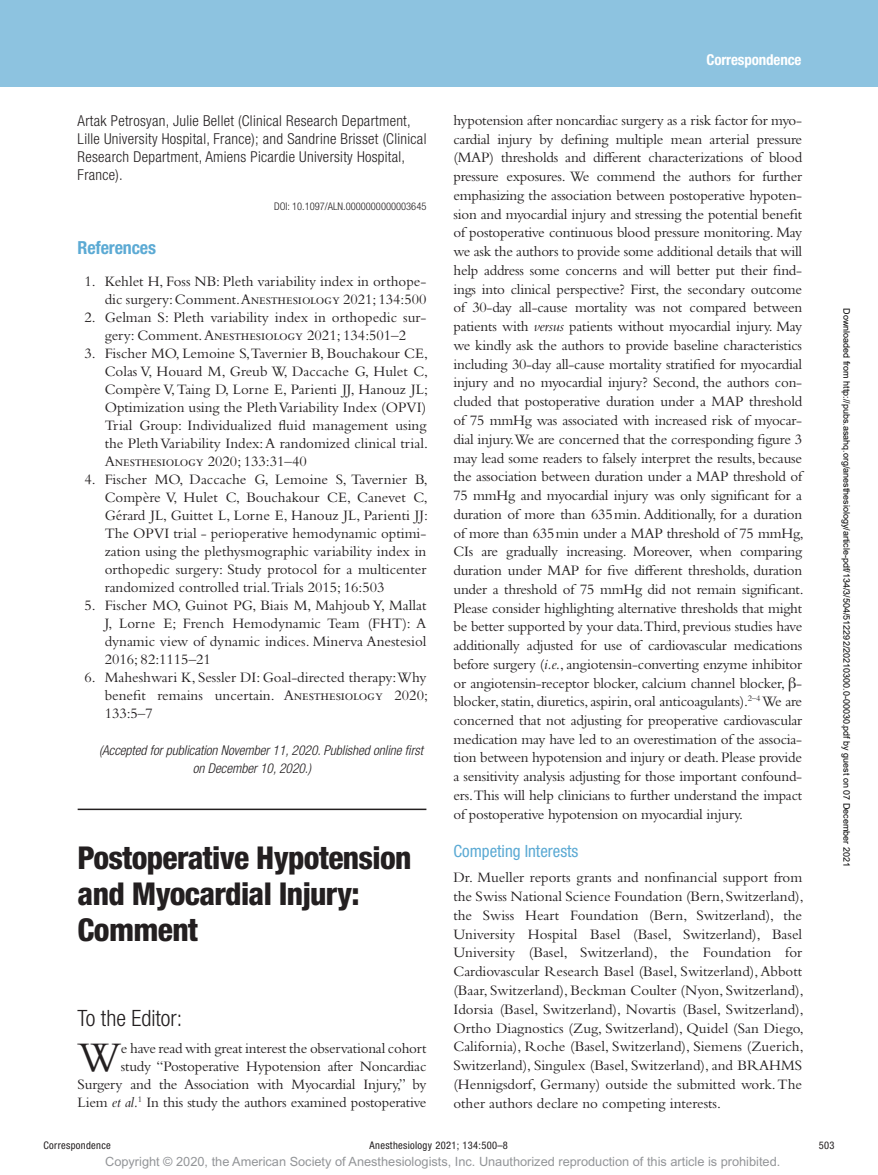
<style>
.page{position:relative;width:878px;height:1175px;background:#fff}
.page>*{position:absolute;margin:0;border:0;box-sizing:border-box;transform-origin:0 0}
.t1{font:43.95px "Bembo Std";color:#231f20}
.t2{font:800 condensed 31.5px/36px "Helvetica Neue LT Std";letter-spacing:-.02em;color:#231f20}
.t3{font:300 condensed 22.5px "Helvetica Neue LT Std";color:#231f20}
.t4{font:700 condensed 18px "Helvetica Neue LT Std";letter-spacing:-.01em;color:#5caad4}
.t5{font:condensed 16.8px "Helvetica Neue LT Std";color:#5caad4}
.t6{font:15px/18.8px "Bembo Std";color:#231f20;text-align:justify}
.t7{font:300 condensed 15px/18px "Helvetica Neue LT Std";letter-spacing:.02em;color:#231f20}
.t8{font:700 condensed 15px "Helvetica Neue LT Std";letter-spacing:-.01em;color:#fff}
.t9{font:italic 300 condensed 13.5px/18px "Helvetica Neue LT Std";color:#231f20}
.t10{font:12.75px "Arial MT Std";color:#939598}
.t11{font:condensed 10.5px "Helvetica Neue LT Std";letter-spacing:.03em;color:#231f20}
.t12{font:300 condensed 10.5px "Helvetica Neue LT Std";color:#231f20}
.t13{font:9px "Arial";color:#000}
.s1{font-style:italic}
.s2{font-family:"Gandhari Unicode"}
</style>
<div class="page">
<div style="left:0;top:0;width:878px;height:86px;background:#8dc3e0"></div>
<hr style="left:78px;top:808px;width:348px;height:2px;background:#231f20">
<p class="t7" style="left:78px;top:111px;width:350px">Artak Petrosyan, Julie Bellet (Clinical Research Department, Lille University Hospital, France); and Sandrine Brisset (Clinical Research Department, Amiens Picardie University Hospital, France).</p>
<p class="t12" style="left:274px;top:201px;width:154px">DOI: 10.1097/ALN.0000000000003645</p>
<p class="t4" style="left:78px;top:236px;width:80px">References</p>
<p class="t6" style="left:84px;top:271px;width:343px;line-height:18px;text-align:right">1. Kehlet H, Foss NB: Pleth variability index in orthope&shy;dic surgery: Comment.Anesthesiology 2021; 134:500</p>
<p class="t6" style="left:84px;top:307px;width:343px;line-height:18px;text-align:center">2. Gelman S: Pleth variability index in orthopedic sur&shy;gery: Comment. Anesthesiology 2021; 134:501–2</p>
<p class="t6" style="left:105px;top:344px;width:325px;line-height:18px;text-indent:-20px">3. Fischer MO, Lemoine S,Tavernier B, Bouchakour CE, Colas V, Houard M, Greub W, Daccache G, Hulet C, Compère V, Taing D, Lorne E, Parienti JJ, Hanouz JL; Optimization using the Pleth Variability Index (OPVI)<br>Trial Group: Individualized fluid management using the Pleth Variability Index: A randomized clinical trial.<br>Anesthesiology 2020; 133:31–40</p>
<p class="t6" style="left:105px;top:470px;width:325px;line-height:18px;text-indent:-20px">4. Fischer MO, Daccache G, Lemoine S, Tavernier B, Compère V, Hulet C, Bouchakour CE, Canevet C, Gérard JL, Guittet L, Lorne E, Hanouz JL, Parienti JJ:<br>The OPVI trial - perioperative hemodynamic optimi&shy;zation using the plethysmographic variability index in orthopedic surgery: Study protocol for a multicenter randomized controlled trial.Trials 2015; 16:503</p>
<p class="t6" style="left:105px;top:596px;width:323px;line-height:18px;text-indent:-20px">5. Fischer MO, Guinot PG, Biais M, Mahjoub Y, Mallat J, Lorne E; French Hemodynamic Team (FHT): A dynamic view of dynamic indices. Minerva Anestesiol 2016; 82:1115–21</p>
<p class="t6" style="left:105px;top:668px;width:325px;line-height:18px;text-indent:-20px">6. Maheshwari K, Sessler DI: Goal-directed therapy:Why benefit remains uncertain. Anesthesiology 2020; 133:5–7</p>
<p class="t9" style="left:193px;top:741px;width:231px;text-indent:-94px">(Accepted for publication November 11, 2020. Published online first on December 10, 2020.)</p>
<h2 class="t2" style="left:78px;top:839px;width:335px">Postoperative Hypotension and Myocardial Injury:<br>Comment</h2>
<h3 class="t3" style="left:78px;top:1005px;width:106px">To the Editor:</h3>
<h1 class="t1" style="left:78px;top:1032px;width:45px">W</h1>
<p class="t6" style="left:78px;top:1039px;width:350px;line-height:18px;text-align:right">e have read with great interest the observational cohort<br>study “Postoperative Hypotension after Noncardiac Surgery and the Association with Myocardial Injury,” by Liem <span class="s1">et al.</span><sup>1</sup> In this study the authors examined postoperative</p>
<p class="t8" style="left:706px;top:51px;width:96px">Correspondence</p>
<p class="t6" style="left:453px;top:110px;width:352px">hypotension after noncardiac surgery as a risk factor for myo&shy;cardial injury by defining multiple mean arterial pressure (MAP) thresholds and different characterizations of blood pressure exposures. We commend the authors for further emphasizing the association between postoperative hypoten&shy;sion and myocardial injury and stressing the potential benefit of postoperative continuous blood pressure monitoring. May we ask the authors to provide some additional details that will help address some concerns and will better put their find&shy;ings into clinical perspective? First, the secondary outcome of 30-day all-cause mortality was not compared between patients with <span class="s1">versus</span> patients without myocardial injury. May we kindly ask the authors to provide baseline characteristics including 30-day all-cause mortality stratified for myocardial injury and no myocardial injury? Second, the authors con&shy;cluded that postoperative duration under a MAP threshold of 75 mmHg was associated with increased risk of myocar&shy;dial injury.We are concerned that the corresponding figure 3 may lead some readers to falsely interpret the results, because the association between duration under a MAP threshold of 75 mmHg and myocardial injury was only significant for a duration of more than 635min. Additionally, for a duration of more than 635min under a MAP threshold of 75 mmHg, CIs are gradually increasing. Moreover, when comparing duration under MAP for five different thresholds, duration under a threshold of 75 mmHg did not remain significant.<br>Please consider highlighting alternative thresholds that might be better supported by your data.Third, previous studies have additionally adjusted for use of cardiovascular medications before surgery (<span class="s1">i.e.</span>, angiotensin-converting enzyme inhibitor or angiotensin-receptor blocker, calcium channel blocker, <span class="s2">β&shy;</span>blocker, statin, diuretics, aspirin, oral anticoagulants).<sup>2–4</sup> We are concerned that not adjusting for preoperative cardiovascular medication may have led to an overestimation of the associa&shy;tion between hypotension and injury or death. Please provide a sensitivity analysis adjusting for those important confound&shy;ers.This will help clinicians to further understand the impact of postoperative hypotension on myocardial injury.</p>
<p class="t5" style="left:453px;top:841px;width:126px">Competing Interests</p>
<p class="t6" style="left:453px;top:868px;width:352px">Dr. Mueller reports grants and nonfinancial support from the Swiss National Science Foundation (Bern, Switzerland), the Swiss Heart Foundation (Bern, Switzerland), the University Hospital Basel (Basel, Switzerland), Basel University (Basel, Switzerland), the Foundation for Cardiovascular Research Basel (Basel, Switzerland), Abbott (Baar, Switzerland), Beckman Coulter (Nyon, Switzerland), Idorsia (Basel, Switzerland), Novartis (Basel, Switzerland), Ortho Diagnostics (Zug, Switzerland), Quidel (San Diego, California), Roche (Basel, Switzerland), Siemens (Zuerich, Switzerland), Singulex (Basel, Switzerland), and BRAHMS (Hennigsdorf, Germany) outside the submitted work. The other authors declare no competing interests.</p>
<p class="t13" style="left:850px;top:308px;width:560px;rotate:90deg">Downloaded from http://pubs.asahq.org/anesthesiology/article-pdf/134/3/504/512292/20210300.0-00030.pdf by guest on 07 December 2021</p>
<p class="t11" style="left:44px;top:1139px;width:201px">Correspondence A</p>
<p class="t11" style="left:375px;top:1139px;width:134px">nesthesiology 2021; 134:500–8</p>
<p class="t11" style="left:818px;top:1139px;width:17px">503</p>
<p class="t10" style="left:105px;top:1154px;width:676px">Copyright © 2020, the American Society of Anesthesiologists, Inc. Unauthorized reproduction of this article is prohibited.</p>
</div>
